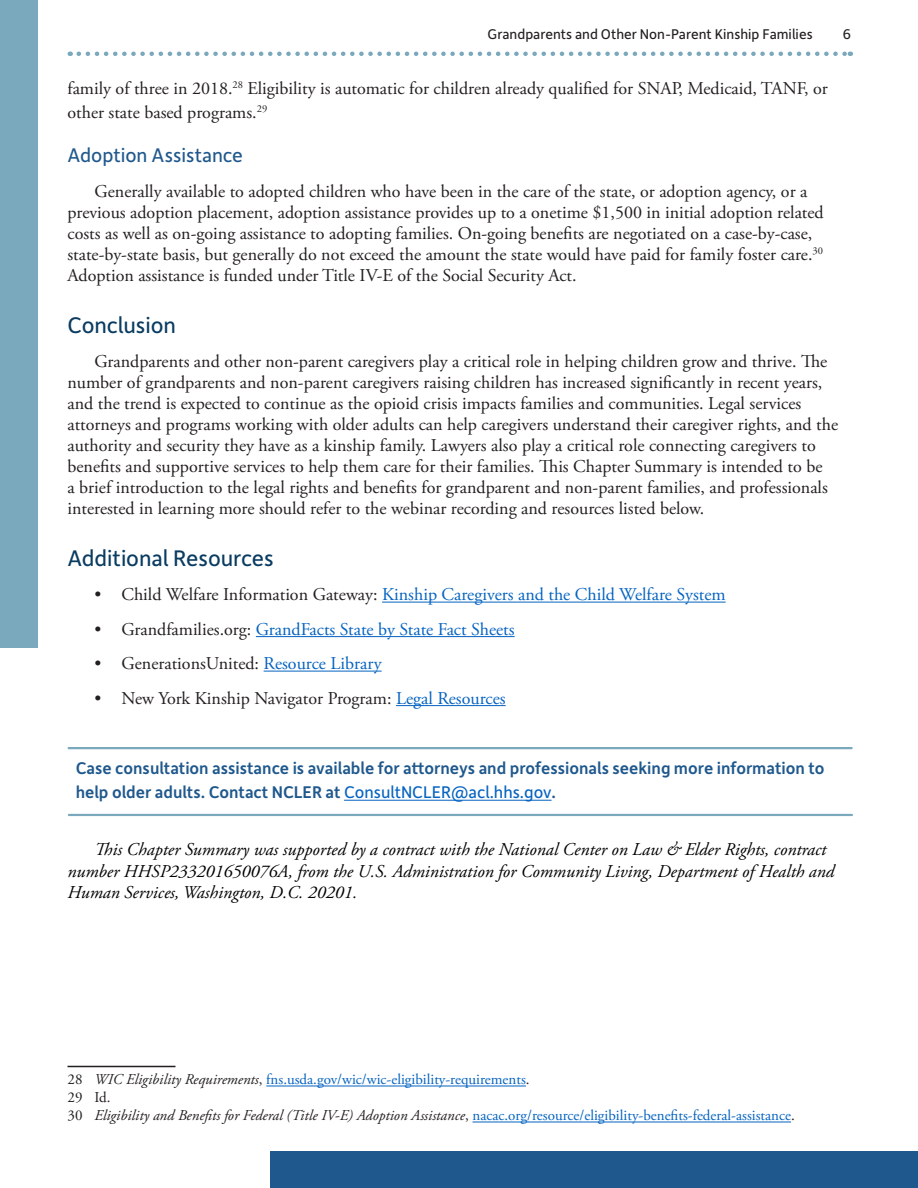
<style>
.page{position:relative;width:918px;height:1188px;background:#fff}
.page>*{position:absolute;margin:0;border:0;box-sizing:border-box;transform-origin:0 0}
.t1{font:24px "Depot New";letter-spacing:-.005em;color:#0a3c61}
.t2{font:21px "Depot New";color:#1f588d}
.Body_Text{font:18px/21px "Adobe Garamond Pro";color:#231f20}
.t3{font:italic 18px/21.6px "Adobe Garamond Pro";color:#000}
.Body_Text-2{font:500 18px/24px "Depot New";color:#1f588d}
.t4{font:18px "Adobe Garamond Pro";color:#0563c1}
.Endnotes{font:italic 15px "Adobe Garamond Pro";color:#231f20}
.Endnotes-2{font:15px "Adobe Garamond Pro";color:#0563c1}
.t5{font:15px "Depot New";color:#231f20}
.Endnotes-3{font:15px "Adobe Garamond Pro";color:#231f20}
.s1{color:#231f20}
.s2{color:#0563c1}
.s3{font-weight:400;color:#0563c1}
.s4{font-style:italic;color:#231f20}
.s5{font-style:normal}
.s6{font-style:normal;color:#0563c1}
</style>
<div class="page">
<svg style="left:79px;top:52px;width:772px;height:4px"></svg>
<div style="left:0;top:0;width:38px;height:648px;background:#7aa8bc"></div>
<div style="left:270px;top:1151px;width:648px;height:37px;background:#1f588d"></div>
<hr style="left:382px;top:602px;width:344px;height:1px;background:#0563c1">
<hr style="left:256px;top:636px;width:259px;height:1px;background:#0563c1">
<hr style="left:264px;top:671px;width:118px;height:1px;background:#0563c1">
<hr style="left:396px;top:705px;width:110px;height:1px;background:#0563c1">
<hr style="left:344px;top:800px;width:208px;height:1px;background:#0563c1">
<hr style="left:69px;top:747px;width:783px;height:2px;background:#7aa8bc">
<hr style="left:69px;top:814px;width:783px;height:2px;background:#7aa8bc">
<hr style="left:68px;top:1066px;width:108px;height:1px;background:#231f20">
<hr style="left:266px;top:1086px;width:260px;height:1px;background:#0563c1">
<hr style="left:473px;top:1122px;width:318px;height:1px;background:#0563c1">
<p class="t5" style="left:488px;top:25px;width:327px">Grandparents and Other Non-Parent Kinship Families</p>
<p class="t5" style="left:843px;top:25px;width:10px">6</p>
<p class="Body_Text" style="left:67px;top:77px;width:762px;line-height:24px">family of three in 2018.<sup>28</sup> Eligibility is automatic for children already qualified for SNAP, Medicaid, TANF, or other state based programs.<sup>29</sup></p>
<h1 class="t2" style="left:68px;top:142px;width:177px">Adoption Assistance</h1>
<p class="Body_Text" style="left:68px;top:181px;width:758px;text-indent:27px">Generally available to adopted children who have been in the care of the state, or adoption agency, or a previous adoption placement, adoption assistance provides up to a onetime $1,500 in initial adoption related costs as well as on-going assistance to adopting families. On-going benefits are negotiated on a case-by-case, state-by-state basis, but generally do not exceed the amount the state would have paid for family foster care.<sup>30<br></sup>Adoption assistance is funded under Title IV-E of the Social Security Act.</p>
<h2 class="t1" style="left:68px;top:309px;width:110px">Conclusion</h2>
<p class="Body_Text" style="left:68px;top:351px;width:772px;text-indent:27px">Grandparents and other non-parent caregivers play a critical role in helping children grow and thrive. The number of grandparents and non-parent caregivers raising children has increased significantly in recent years, and the trend is expected to continue as the opioid crisis impacts families and communities. Legal services attorneys and programs working with older adults can help caregivers understand their caregiver rights, and the authority and security they have as a kinship family. Lawyers also play a critical role connecting caregivers to benefits and supportive services to help them care for their families. This Chapter Summary is intended to be<br>a brief introduction to the legal rights and benefits for grandparent and non-parent families, and professionals interested in learning more should refer to the webinar recording and resources listed below.</p>
<h3 class="t1" style="left:68px;top:542px;width:208px">Additional Resources</h3>
<p class="t4" style="left:94px;top:584px;width:633px"><span class="s1">• Child Welfare Information Gateway:</span> Kinship Caregivers and the Child Welfare System</p>
<p class="t4" style="left:94px;top:618px;width:422px"><span class="s1">• Grandfamilies.org:</span> GrandFacts State by State Fact Sheets</p>
<p class="Body_Text" style="left:94px;top:654px;width:289px">• GenerationsUnited: <span class="s2">Resource Library</span></p>
<p class="Body_Text" style="left:94px;top:688px;width:413px">• New York Kinship Navigator Program: <span class="s2">Legal Resources</span></p>
<p class="Body_Text-2" style="left:76px;top:755px;width:750px">Case consultation assistance is available for attorneys and professionals seeking more information to help older adults. Contact NCLER at <span class="s3">ConsultNCLER@acl.hhs.gov</span>.</p>
<p class="t3" style="left:68px;top:839px;width:768px;text-indent:27px">This Chapter Summary was supported by a contract with the National Center on Law &amp; Elder Rights, contract number HHSP233201650076A, from the U.S. Administration for Community Living, Department of Health and<br>Human Services, Washington, D.C. 20201.</p>
<p class="Endnotes-2" style="left:68px;top:1071px;width:464px"><span class="s1">28</span> <span class="s4">WIC Eligibility Requirements</span><span class="s1">,</span> fns.usda.gov/wic/wic-eligibility-requirements<span class="s1">.</span></p>
<p class="Endnotes-3" style="left:68px;top:1089px;width:45px">29 Id.</p>
<p class="Endnotes" style="left:68px;top:1107px;width:729px"><span class="s5">30</span> Eligibility and Benefits for Federal (Title IV-E) Adoption Assistance<span class="s5">,</span> <span class="s6">nacac.org/resource/eligibility-benefits-federal-assistance</span><span class="s5">.</span></p>
</div>
